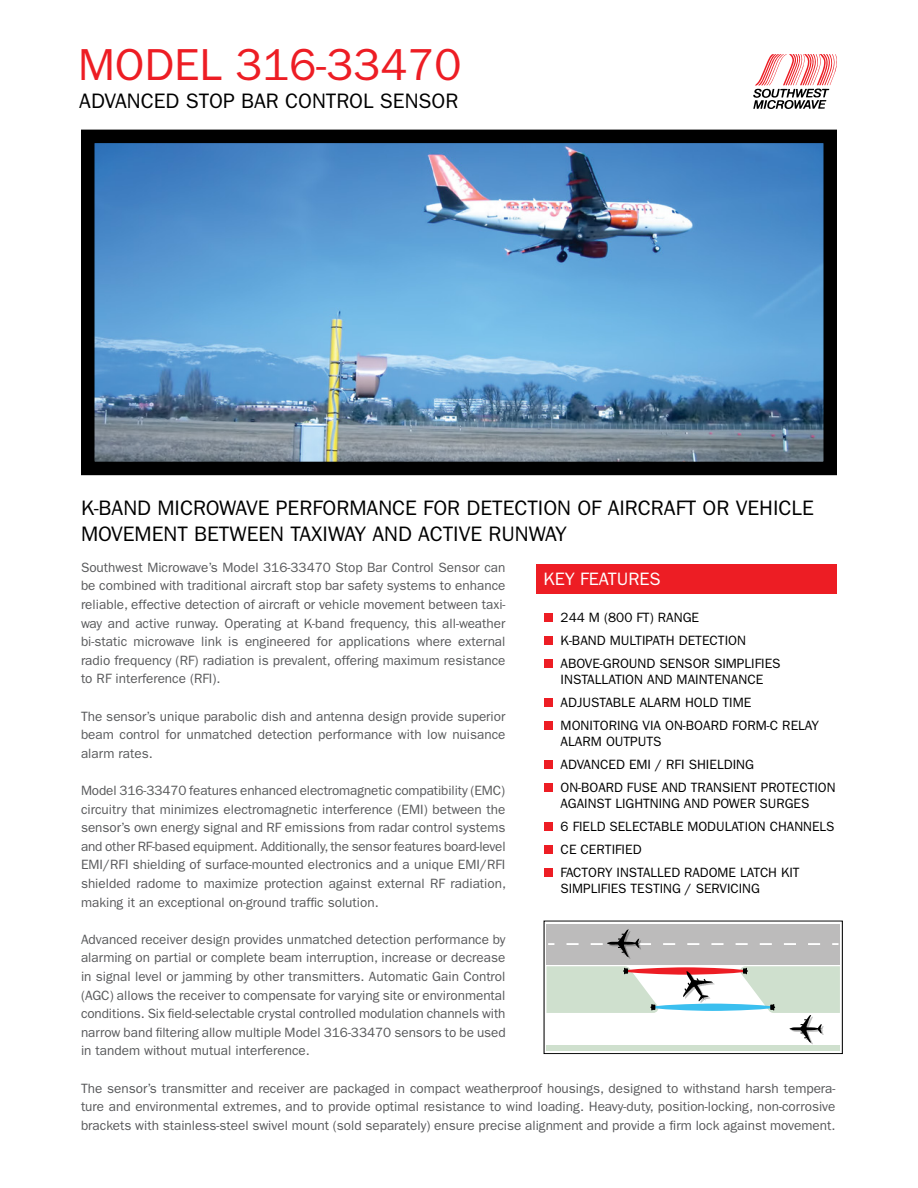
<style>
.page{position:relative;width:918px;height:1188px;background:#fff}
.page>*{position:absolute;margin:0;border:0;box-sizing:border-box;transform-origin:0 0}
.t1{font:45px "ITC Franklin Gothic Std";color:#ed1d24}
.t2{font:21px/25.2px "ITC Franklin Gothic Std";color:#000}
.t3{font:18px "ITC Franklin Gothic Std";color:#fff}
.t4{font:13.5px/18.6px "ITC Franklin Gothic Std";color:#58595b;text-align:justify}
.t5{font:13.5px/16.2px "ITC Franklin Gothic Std";color:#000}
</style>
<div class="page">
<img style="left:96px;top:145px;width:726px;height:315px">
<div style="left:81px;top:130px;width:756px;height:345px;border:14px solid #000"></div>
<svg style="left:753px;top:54px;width:84px;height:55px"></svg>
<div style="left:544px;top:613px;width:9px;height:9px;background:#ed1d24"></div>
<div style="left:544px;top:636px;width:9px;height:9px;background:#ed1d24"></div>
<div style="left:544px;top:659px;width:9px;height:9px;background:#ed1d24"></div>
<div style="left:544px;top:698px;width:9px;height:9px;background:#ed1d24"></div>
<div style="left:544px;top:721px;width:9px;height:9px;background:#ed1d24"></div>
<div style="left:544px;top:760px;width:9px;height:9px;background:#ed1d24"></div>
<div style="left:544px;top:783px;width:9px;height:9px;background:#ed1d24"></div>
<div style="left:544px;top:822px;width:9px;height:9px;background:#ed1d24"></div>
<div style="left:544px;top:845px;width:9px;height:9px;background:#ed1d24"></div>
<div style="left:544px;top:868px;width:9px;height:9px;background:#ed1d24"></div>
<div style="left:537px;top:564px;width:300px;height:30px;background:#ed1d24"></div>
<div style="left:544px;top:921px;width:299px;height:133px;border:1px solid #000"></div>
<div style="left:546px;top:924px;width:294px;height:40px;background:#bcbbbb"></div>
<div style="left:546px;top:1046px;width:294px;height:5px;background:#cfe0ce"></div>
<div style="left:624px;top:967px;width:123px;height:8px;background:#ed1d24;border-radius:50%"></div>
<div style="left:651px;top:1004px;width:123px;height:7px;background:#3bbfef;border-radius:50%"></div>
<svg style="left:546px;top:966px;width:114px;height:47px;background:#d3dccd"></svg>
<svg style="left:683px;top:971px;width:32px;height:32px"></svg>
<svg style="left:548px;top:943px;width:6px;height:2px"></svg>
<svg style="left:832px;top:943px;width:7px;height:2px"></svg>
<svg style="left:567px;top:929px;width:253px;height:30px"></svg>
<svg style="left:739px;top:966px;width:101px;height:78px"></svg>
<p class="t1" style="left:78px;top:39px;width:385px">MODEL 316-33470</p>
<p class="t2" style="left:79px;top:88px;width:381px">ADVANCED STOP BAR CONTROL SENSOR</p>
<p class="t2" style="left:81px;top:496px;width:734px">K-BAND MICROWAVE PERFORMANCE FOR DETECTION OF AIRCRAFT OR VEHICLE<br>MOVEMENT BETWEEN TAXIWAY AND ACTIVE RUNWAY</p>
<p class="t4" style="left:81px;top:558px;width:426px">Southwest Microwave’s Model 316-33470 Stop Bar Control Sensor can be combined with traditional aircraft stop bar safety systems to enhance reliable, effective detection of aircraft or vehicle movement between taxi&shy;way and active runway. Operating at K-band frequency, this all-weather bi-static microwave link is engineered for applications where external radio frequency (RF) radiation is prevalent, offering maximum resistance to RF interference (RFI).</p>
<p class="t4" style="left:81px;top:707px;width:426px">The sensor’s unique parabolic dish and antenna design provide superior beam control for unmatched detection performance with low nuisance alarm rates.</p>
<p class="t4" style="left:81px;top:781px;width:427px">Model 316-33470 features enhanced electromagnetic compatibility (EMC) circuitry that minimizes electromagnetic interference (EMI) between the sensor’s own energy signal and RF emissions from radar control systems and other RF-based equipment. Additionally, the sensor features board-level EMI/RFI shielding of surface-mounted electronics and a unique EMI/RFI shielded radome to maximize protection against external RF radiation, making it an exceptional on-ground traffic solution.</p>
<p class="t4" style="left:81px;top:930px;width:426px">Advanced receiver design provides unmatched detection performance by alarming on partial or complete beam interruption, increase or decrease in signal level or jamming by other transmitters. Automatic Gain Control (AGC) allows the receiver to compensate for varying site or environmental conditions. Six field-selectable crystal controlled modulation channels with narrow band filtering allow multiple Model 316-33470 sensors to be used in tandem without mutual interference.</p>
<p class="t4" style="left:81px;top:1079px;width:756px">The sensor’s transmitter and receiver are packaged in compact weatherproof housings, designed to withstand harsh tempera&shy;ture and environmental extremes, and to provide optimal resistance to wind loading. Heavy-duty, position-locking, non-corrosive brackets with stainless-steel swivel mount (sold separately) ensure precise alignment and provide a firm lock against movement.</p>
<p class="t3" style="left:544px;top:569px;width:119px">KEY FEATURES</p>
<p class="t5" style="left:561px;top:609px;width:140px">244 M (800 FT) RANGE</p>
<p class="t5" style="left:561px;top:632px;width:187px">K-BAND MULTIPATH DETECTION</p>
<p class="t5" style="left:561px;top:655px;width:222px">ABOVE-GROUND SENSOR SIMPLIFIES<br>INSTALLATION AND MAINTENANCE</p>
<p class="t5" style="left:561px;top:695px;width:192px">ADJUSTABLE ALARM HOLD TIME</p>
<p class="t5" style="left:561px;top:717px;width:260px">MONITORING VIA ON-BOARD FORM-C RELAY<br>ALARM OUTPUTS</p>
<p class="t5" style="left:561px;top:757px;width:195px">ADVANCED EMI / RFI SHIELDING</p>
<p class="t5" style="left:561px;top:780px;width:276px">ON-BOARD FUSE AND TRANSIENT PROTECTION<br>AGAINST LIGHTNING AND POWER SURGES</p>
<p class="t5" style="left:561px;top:819px;width:275px">6 FIELD SELECTABLE MODULATION CHANNELS</p>
<p class="t5" style="left:561px;top:842px;width:82px">CE CERTIFIED</p>
<p class="t5" style="left:561px;top:865px;width:241px">FACTORY INSTALLED RADOME LATCH KIT<br>SIMPLIFIES TESTING / SERVICING</p>
</div>
